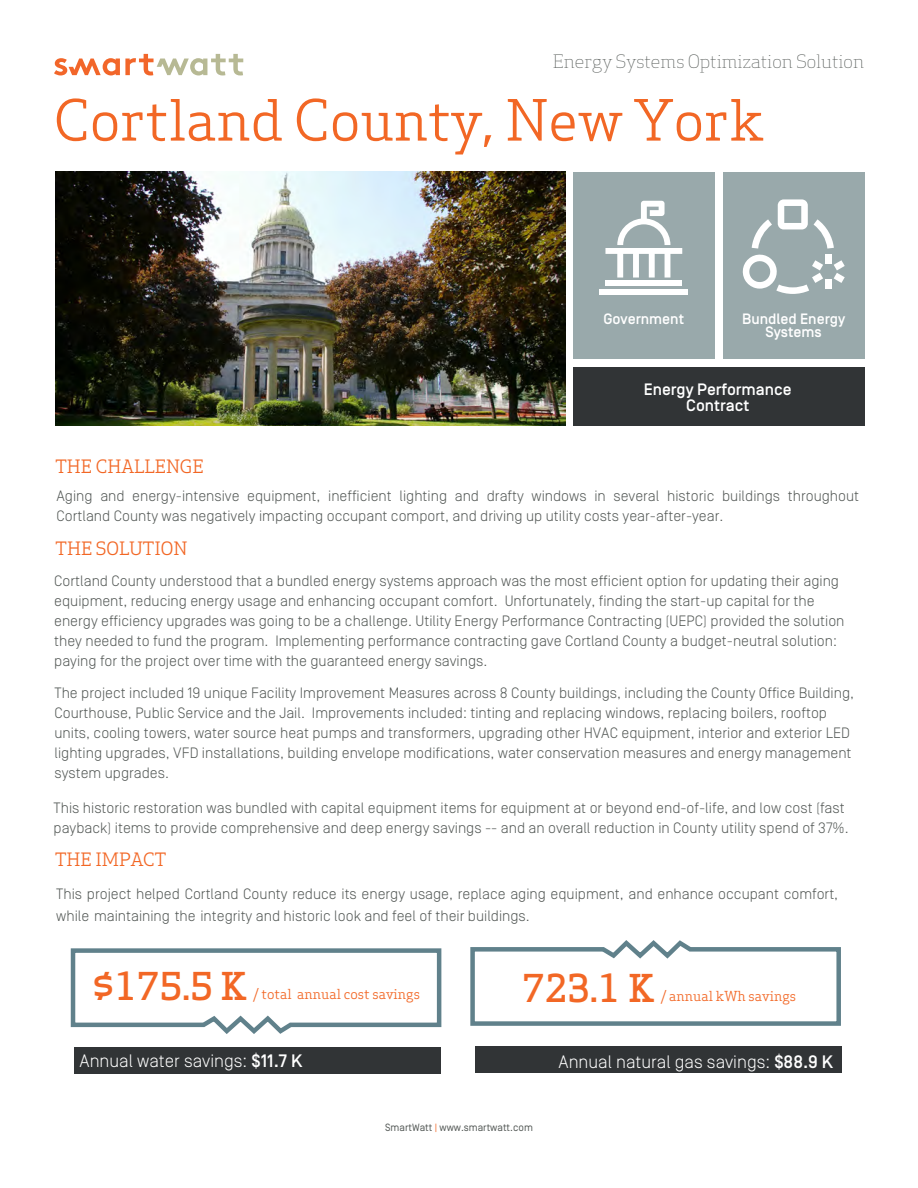
<style>
.page{position:relative;width:918px;height:1188px;background:#fff}
.page>*{position:absolute;margin:0;border:0;box-sizing:border-box;transform-origin:0 0}
.t1{font:55.5px "Apex Serif";color:#f26725}
.t2{font:500 37.5px "Apex Serif";color:#f26725}
.t3{font:300 18px "Simplon Norm";color:#fff}
.t4{font:300 18px "Apex Serif";color:#535855}
.t5{font:18px "Apex Serif";color:#f26725}
.t6{font:500 16.5px/16.5px "Simplon Norm";color:#fff;text-align:center}
.t7{font:300 15px/20px "Simplon Norm";color:#535855}
.t8{font:500 15px/13.5px "Simplon Norm";color:#fff;text-align:center}
.t9{font:13.5px "Apex Serif";color:#f26725}
.t10{font:10.5px "Simplon Norm";color:#535855}
.s1{font-weight:500}
.s2{color:#f26725}
</style>
<div class="page">
<div style="left:723px;top:172px;width:142px;height:186px;background:#99a9ab"></div>
<div style="left:573px;top:172px;width:142px;height:186px;background:#99a9ab"></div>
<div style="left:573px;top:368px;width:292px;height:58px;background:#313436"></div>
<svg style="left:54px;top:54px;width:189px;height:21px"></svg>
<svg style="left:742px;top:199px;width:103px;height:95px"></svg>
<div style="left:475px;top:1046px;width:367px;height:27px;background:#313436"></div>
<div style="left:74px;top:1047px;width:366px;height:27px;background:#313436"></div>
<svg style="left:70px;top:948px;width:372px;height:86px"></svg>
<svg style="left:470px;top:940px;width:371px;height:86px"></svg>
<div style="left:605px;top:280px;width:77px;height:6px;background:#fff"></div>
<div style="left:600px;top:289px;width:88px;height:6px;background:#fff"></div>
<svg style="left:605px;top:201px;width:77px;height:77px"></svg>
<img style="left:55px;top:171px;width:510px;height:255px">
<p class="t4" style="left:553px;top:50px;width:313px">Energy Systems Optimization Solution</p>
<h1 class="t1" style="left:54px;top:85px;width:712px">Cortland County, New York</h1>
<p class="t8" style="left:603px;top:312px;width:82px">Government</p>
<p class="t8" style="left:742px;top:312px;width:105px">Bundled Energy<br>Systems</p>
<p class="t6" style="left:644px;top:381px;width:149px">Energy Performance<br>Contract</p>
<p class="t5" style="left:56px;top:455px;width:150px">THE CHALLENGE</p>
<p class="t7" style="left:56px;top:486px;width:804px">Aging and energy-intensive equipment, inefficient lighting and drafty windows in several historic buildings throughout<br>Cortland County was negatively impacting occupant comport, and driving up utility costs year-after-year.</p>
<p class="t5" style="left:56px;top:537px;width:133px">THE SOLUTION</p>
<p class="t7" style="left:54px;top:571px;width:792px">Cortland County understood that a bundled energy systems approach was the most efficient option for updating their aging equipment, reducing energy usage and enhancing occupant comfort. Unfortunately, finding the start-up capital for the energy efficiency upgrades was going to be a challenge. Utility Energy Performance Contracting (UEPC) provided the solution they needed to fund the program. Implementing performance contracting gave Cortland County a budget-neutral solution: paying for the project over time with the guaranteed energy savings.</p>
<p class="t7" style="left:54px;top:684px;width:801px">The project included 19 unique Facility Improvement Measures across 8 County buildings, including the County Office Building, Courthouse, Public Service and the Jail. Improvements included: tinting and replacing windows, replacing boilers, rooftop units, cooling towers, water source heat pumps and transformers, upgrading other HVAC equipment, interior and exterior LED lighting upgrades, VFD installations, building envelope modifications, water conservation measures and energy management system upgrades.</p>
<p class="t7" style="left:54px;top:798px;width:797px">This historic restoration was bundled with capital equipment items for equipment at or beyond end-of-life, and low cost (fast payback) items to provide comprehensive and deep energy savings -- and an overall reduction in County utility spend of 37%.</p>
<p class="t5" style="left:55px;top:848px;width:113px">THE IMPACT</p>
<p class="t7" style="left:56px;top:884px;width:783px;line-height:21.6px">This project helped Cortland County reduce its energy usage, replace aging equipment, and enhance occupant comfort, while maintaining the integrity and historic look and feel of their buildings.</p>
<h2 class="t2" style="left:92px;top:963px;width:156px">$175.5 K</h2>
<p class="t9" style="left:253px;top:985px;width:168px">/ total annual cost savings</p>
<h2 class="t2" style="left:522px;top:965px;width:134px">723.1 K</h2>
<p class="t9" style="left:661px;top:987px;width:137px">/ annual kWh savings</p>
<p class="t3" style="left:80px;top:1051px;width:224px">Annual water savings: <span class="s1">$11.7 K</span></p>
<p class="t3" style="left:559px;top:1052px;width:276px">Annual natural gas savings: <span class="s1">$88.9 K</span></p>
<p class="t10" style="left:385px;top:1122px;width:149px">SmartWatt <span class="s2">|</span> www.smartwatt.com</p>
</div>
